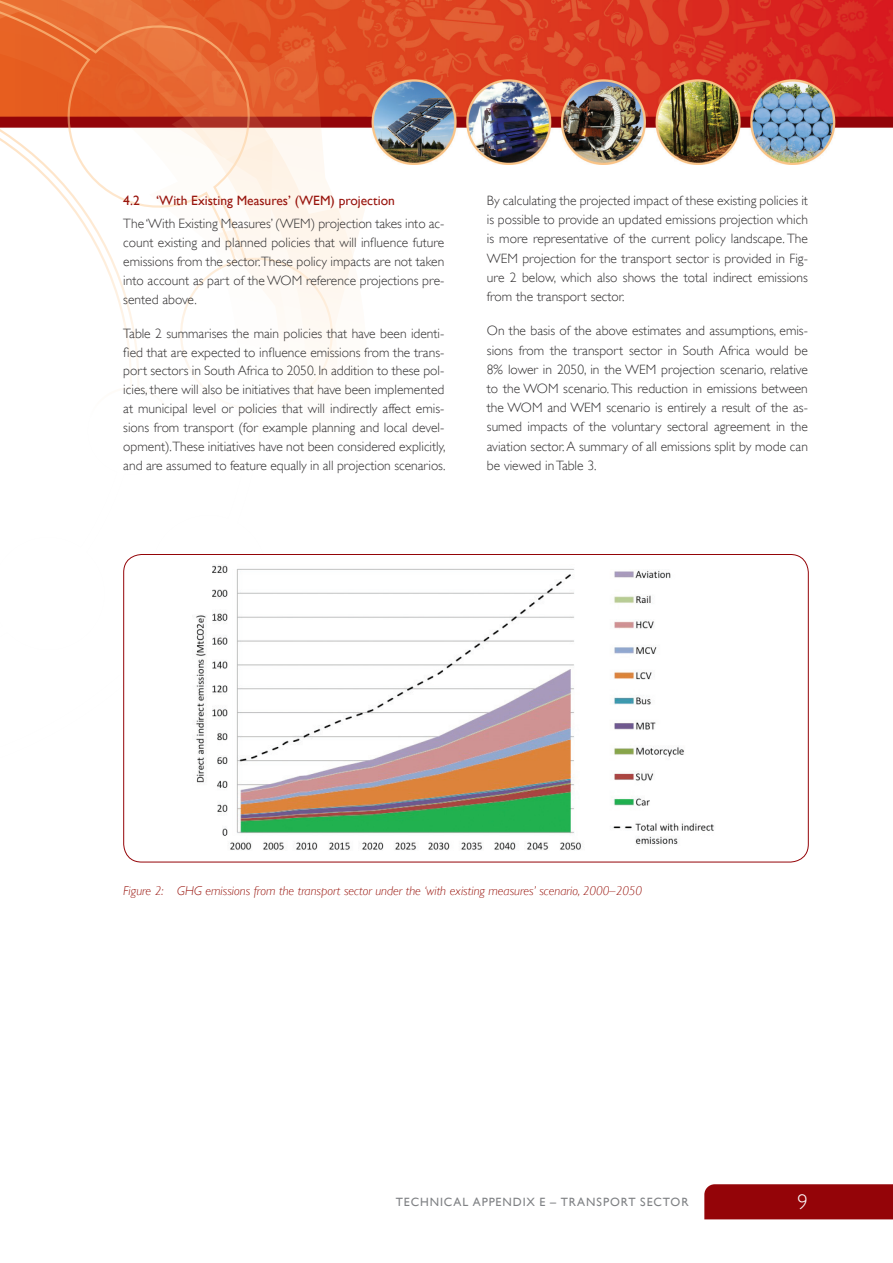
<style>
.page{position:relative;width:893px;height:1263px;background:#fff}
.page>*{position:absolute;margin:0;border:0;box-sizing:border-box;transform-origin:0 0}
.t1{font:300 21px "Gill Sans";color:#fff}
.body_copy{font:300 13.5px/19.2px "Gill Sans";color:#312f30;text-align:justify}
._1_2_heading{font:13.5px "Gill Sans";color:#99150e}
.figure_heading{font:italic 300 12.75px "Gill Sans";color:#99150e}
.t2{font:12px "Gill Sans";letter-spacing:.075em;color:#808285}
</style>
<div class="page">
<img style="left:368px;top:0;width:525px;height:165px">
<svg style="left:342px;top:0;width:25px;height:298px"></svg>
<svg style="left:0;top:0;width:342px;height:410px"></svg>
<svg style="left:0;top:44px;width:182px;height:524px"></svg>
<div style="left:704px;top:1184px;width:189px;height:35px;background:#940408"></div>
<div style="left:124px;top:554px;width:684px;height:308px;background:#fff;border-radius:18px"></div>
<img style="left:196px;top:564px;width:518px;height:287px">
<p class="_1_2_heading" style="left:123px;top:192px;width:273px">4.2 ‘With Existing Measures’ (WEM) projection</p>
<p class="body_copy" style="left:123px;top:214px;width:323px">The ‘With Existing Measures’ (WEM) projection takes into ac&shy;count existing and planned policies that will influence future emissions from the sector.These policy impacts are not taken into account as part of the WOM reference projections pre&shy;sented above.</p>
<p class="body_copy" style="left:123px;top:323px;width:324px">Table 2 summarises the main policies that have been identi&shy;fied that are expected to influence emissions from the trans&shy;port sectors in South Africa to 2050. In addition to these pol&shy;icies, there will also be initiatives that have been implemented at municipal level or policies that will indirectly affect emis&shy;sions from transport (for example planning and local devel&shy;opment).These initiatives have not been considered explicitly, and are assumed to feature equally in all projection scenarios.</p>
<p class="body_copy" style="left:487px;top:190px;width:323px">By calculating the projected impact of these existing policies it is possible to provide an updated emissions projection which is more representative of the current policy landscape. The WEM projection for the transport sector is provided in Fig&shy;ure 2 below, which also shows the total indirect emissions from the transport sector.</p>
<p class="body_copy" style="left:487px;top:321px;width:323px">On the basis of the above estimates and assumptions, emis&shy;sions from the transport sector in South Africa would be 8% lower in 2050, in the WEM projection scenario, relative to the WOM scenario. This reduction in emissions between the WOM and WEM scenario is entirely a result of the as&shy;sumed impacts of the voluntary sectoral agreement in the aviation sector. A summary of all emissions split by mode can be viewed in Table 3.</p>
<p class="figure_heading" style="left:123px;top:884px;width:520px">Figure 2: GHG emissions from the transport sector under the ‘with existing measures’ scenario, 2000–2050</p>
<p class="t2" style="left:396px;top:1195px;width:294px">TECHNICAL APPENDIX E – TRANSPORT SECTOR</p>
<h1 class="t1" style="left:797px;top:1186px;width:12px">9</h1>
</div>
